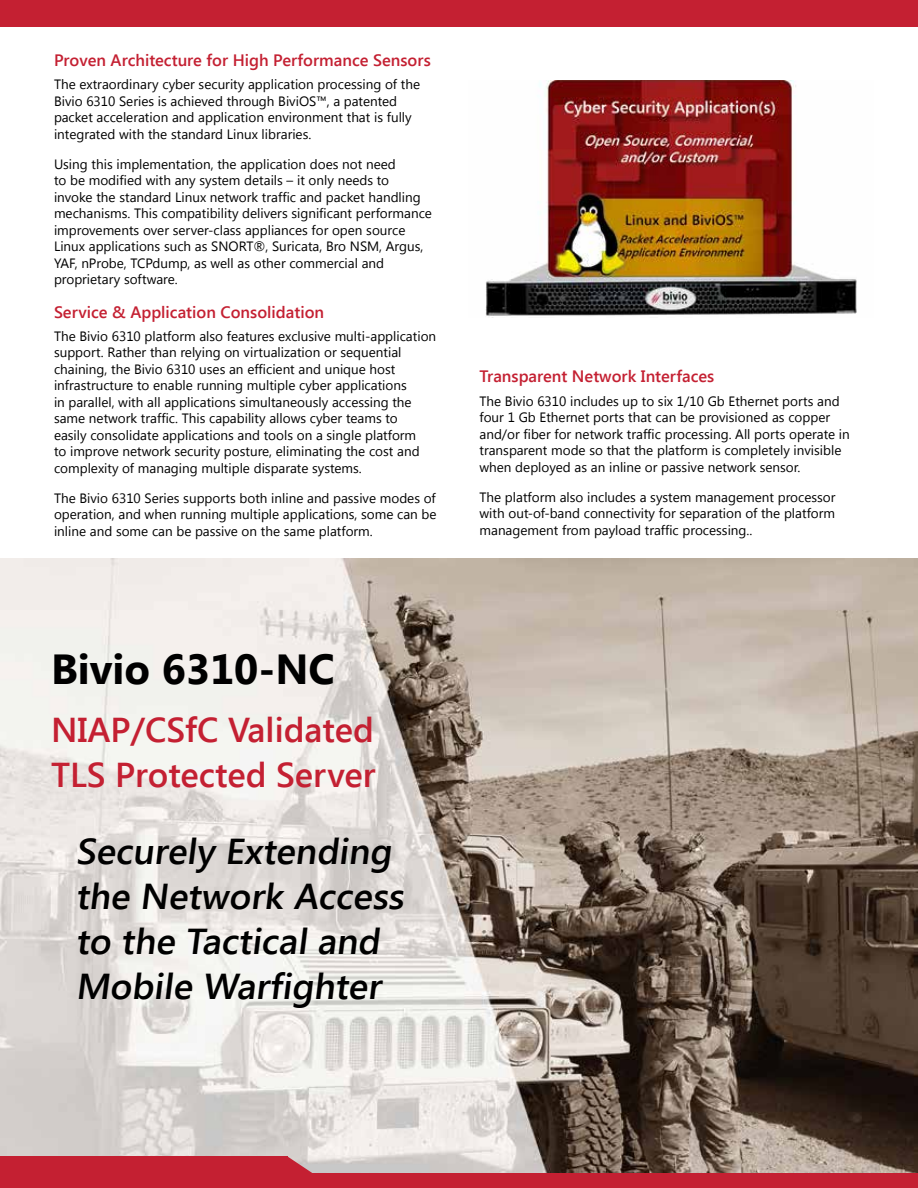
<style>
.page{position:relative;width:918px;height:1188px;background:#fff}
.page>*{position:absolute;margin:0;border:0;box-sizing:border-box;transform-origin:0 0}
.t1{font:700 42px "Segoe UI";color:#000}
.t2{font:600 36px/45px "Segoe UI";color:#000}
.t3{font:600 34.5px/45px "Segoe UI";color:#c42032}
.t4{font:600 16.5px "Segoe UI";color:#c42032}
.t5{font:13.5px/16.5px "Segoe UI";color:#000}
</style>
<div class="page">
<img style="left:0;top:558px;width:918px;height:616px">
<div style="left:0;top:1157px;width:288px;height:22px;background:#c42032"></div>
<svg style="left:288px;top:1157px;width:33px;height:17px"></svg>
<div style="left:0;top:1174px;width:918px;height:14px;background:#c42032"></div>
<div style="left:0;top:0;width:918px;height:27px;background:#c42032"></div>
<img style="left:485px;top:80px;width:372px;height:238px">
<p class="t4" style="left:54px;top:49px;width:378px">Proven Architecture for High Performance Sensors</p>
<p class="t5" style="left:54px;top:76px;width:368px">The extraordinary cyber security application processing of the Bivio 6310 Series is achieved through BiviOS™, a patented packet acceleration and application environment that is fully integrated with the standard Linux libraries.</p>
<p class="t5" style="left:54px;top:155px;width:380px">Using this implementation, the application does not need<br>to be modified with any system details – it only needs to<br>invoke the standard Linux network traffic and packet handling mechanisms. This compatibility delivers significant performance improvements over server-class appliances for open source Linux applications such as SNORT®, Suricata, Bro NSM, Argus, YAF, nProbe, TCPdump, as well as other commercial and proprietary software.</p>
<p class="t4" style="left:54px;top:300px;width:272px">Service &amp; Application Consolidation</p>
<p class="t5" style="left:54px;top:327px;width:384px">The Bivio 6310 platform also features exclusive multi-application support. Rather than relying on virtualization or sequential chaining, the Bivio 6310 uses an efficient and unique host infrastructure to enable running multiple cyber applications<br>in parallel, with all applications simultaneously accessing the same network traffic. This capability allows cyber teams to<br>easily consolidate applications and tools on a single platform<br>to improve network security posture, eliminating the cost and complexity of managing multiple disparate systems.</p>
<p class="t5" style="left:54px;top:489px;width:384px;text-align:justify">The Bivio 6310 Series supports both inline and passive modes of operation, and when running multiple applications, some can be inline and some can be passive on the same platform.</p>
<p class="t4" style="left:480px;top:365px;width:236px">Transparent Network Interfaces</p>
<p class="t5" style="left:480px;top:392px;width:372px">The Bivio 6310 includes up to six 1/10 Gb Ethernet ports and four 1 Gb Ethernet ports that can be provisioned as copper and/or fiber for network traffic processing. All ports operate in transparent mode so that the platform is completely invisible when deployed as an inline or passive network sensor.</p>
<p class="t5" style="left:480px;top:488px;width:357px;text-align:justify">The platform also includes a system management processor with out-of-band connectivity for separation of the platform management from payload traffic processing..</p>
<h1 class="t1" style="left:51px;top:639px;width:285px">Bivio 6310-NC</h1>
<h3 class="t3" style="left:51px;top:706px;width:326px">NIAP/CSfC Validated<br>TLS Protected Server</h3>
<h2 class="t2" style="left:76px;top:827px;width:335px">Securely Extending the Network Access to the Tactical and<br>Mobile Warfighter</h2>
</div>
